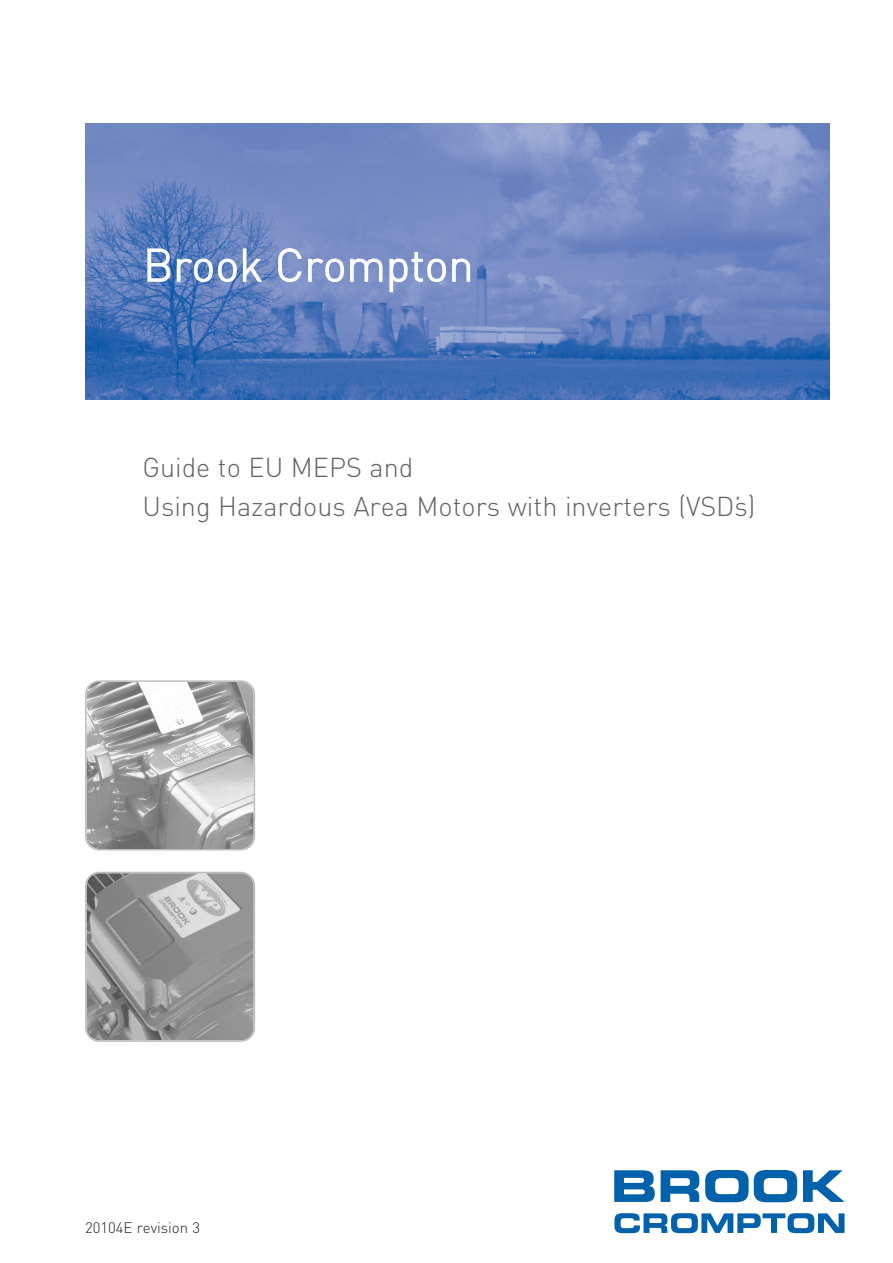
<style>
.page{position:relative;width:893px;height:1263px;background:#fff}
.page>*{position:absolute;margin:0;border:0;box-sizing:border-box;transform-origin:0 0}
.t1{font:45px "DIN Light";color:#fff}
.t2{font:27px/39.3px "DIN Light";color:#636366}
.t3{font:15px "DIN Light";color:#231f20}
</style>
<div class="page">
<img style="left:85px;top:123px;width:744px;height:277px">
<svg style="left:85px;top:872px;width:170px;height:170px;background:#9a9a9a"></svg>
<svg style="left:85px;top:680px;width:170px;height:170px;background:#b0b0b0"></svg>
<svg style="left:614px;top:1170px;width:41px;height:32px"></svg>
<svg style="left:661px;top:1170px;width:38px;height:32px"></svg>
<svg style="left:705px;top:1170px;width:92px;height:32px"></svg>
<svg style="left:803px;top:1170px;width:42px;height:32px"></svg>
<svg style="left:614px;top:1213px;width:230px;height:20px"></svg>
<h1 class="t1" style="left:143px;top:237px;width:332px">Brook Crompton</h1>
<p class="t2" style="left:142px;top:447px;width:615px">Guide to EU MEPS and<br>Using Hazardous Area Motors with inverters (VSD’s)</p>
<p class="t3" style="left:85px;top:1219px;width:117px">20104E revision 3</p>
</div>
